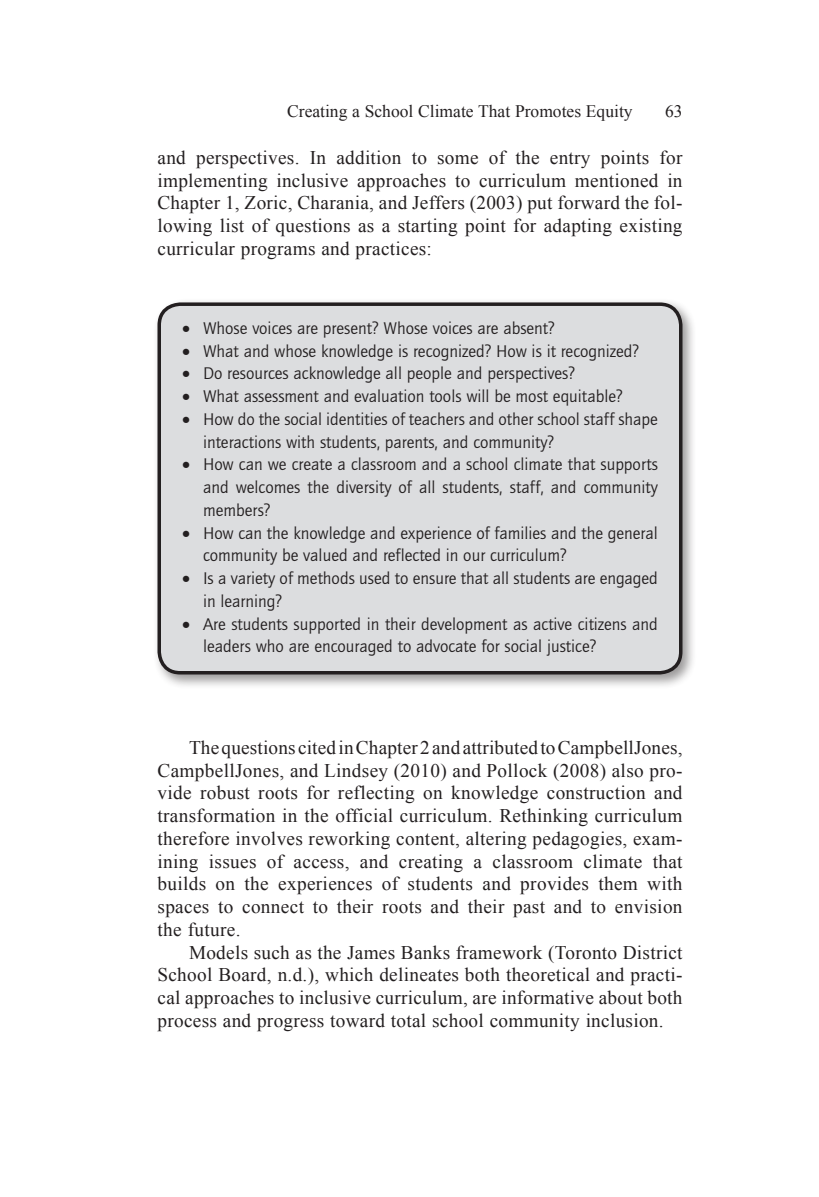
<style>
.page{position:relative;width:819px;height:1197px;background:#fff}
.page>*{position:absolute;margin:0;border:0;box-sizing:border-box;transform-origin:0 0}
.Exit_element_above{font:19.25px/22.8px "Times New Roman";letter-spacing:.015em;color:#231f20;text-align:justify}
.Boxed_bullets{font:17.5px/22.8px "Quay Sans EF";color:#231f20}
.t1{font:17.5px "Times New Roman";color:#231f20}
.s1{color:#fff}
</style>
<div class="page">
<div style="left:153px;top:298px;width:544px;height:391px;background:#231f20;opacity:.45"></div>
<div style="left:159px;top:304px;width:522px;height:369px;background:#dcdddf;border-radius:21px"></div>
<div style="left:158px;top:302px;width:524px;height:373px;border:4px solid #231f20;border-radius:21px"></div>
<p class="t1" style="left:287px;top:100px;width:397px">Creating a School Climate That Promotes Equity<span class="s1">——</span>63</p>
<p class="Exit_element_above" style="left:158px;top:146px;width:527px">and perspectives. In addition to some of the entry points for implementing inclusive approaches to curriculum mentioned in Chapter 1, Zoric, Charania, and Jeffers (2003) put forward the fol&shy;lowing list of questions as a starting point for adapting existing curricular programs and practices:</p>
<p class="Boxed_bullets" style="left:182px;top:317px;width:374px">• Whose voices are present? Whose voices are absent?</p>
<p class="Boxed_bullets" style="left:182px;top:340px;width:458px">• What and whose knowledge is recognized? How is it recognized?</p>
<p class="Boxed_bullets" style="left:182px;top:363px;width:394px">• Do resources acknowledge all people and perspectives?</p>
<p class="Boxed_bullets" style="left:182px;top:385px;width:442px">• What assessment and evaluation tools will be most equitable?</p>
<p class="Boxed_bullets" style="left:203px;top:408px;width:456px;text-indent:-21px">• How do the social identities of teachers and other school staff shape interactions with students, parents, and community?</p>
<p class="Boxed_bullets" style="left:203px;top:454px;width:457px;text-align:justify;text-indent:-21px">• How can we create a classroom and a school climate that supports and welcomes the diversity of all students, staff, and community members?</p>
<p class="Boxed_bullets" style="left:203px;top:522px;width:456px;text-indent:-21px">• How can the knowledge and experience of families and the general community be valued and reflected in our curriculum?</p>
<p class="Boxed_bullets" style="left:203px;top:567px;width:456px;text-indent:-21px">• Is a variety of methods used to ensure that all students are engaged in learning?</p>
<p class="Boxed_bullets" style="left:203px;top:613px;width:456px;text-indent:-21px">• Are students supported in their development as active citizens and leaders who are encouraged to advocate for social justice?</p>
<p class="Exit_element_above" style="left:158px;top:736px;width:527px;text-indent:32px">The questions cited in Chapter 2 and attributed to CampbellJones, CampbellJones, and Lindsey (2010) and Pollock (2008) also pro&shy;vide robust roots for reflecting on knowledge construction and transformation in the official curriculum. Rethinking curriculum therefore involves reworking content, altering pedagogies, exam&shy;ining issues of access, and creating a classroom climate that builds on the experiences of students and provides them with spaces to connect to their roots and their past and to envision the future.</p>
<p class="Exit_element_above" style="left:158px;top:940px;width:527px;text-indent:32px">Models such as the James Banks framework (Toronto District School Board, n.d.), which delineates both theoretical and practi&shy;cal approaches to inclusive curriculum, are informative about both process and progress toward total school community inclusion.</p>
</div>
